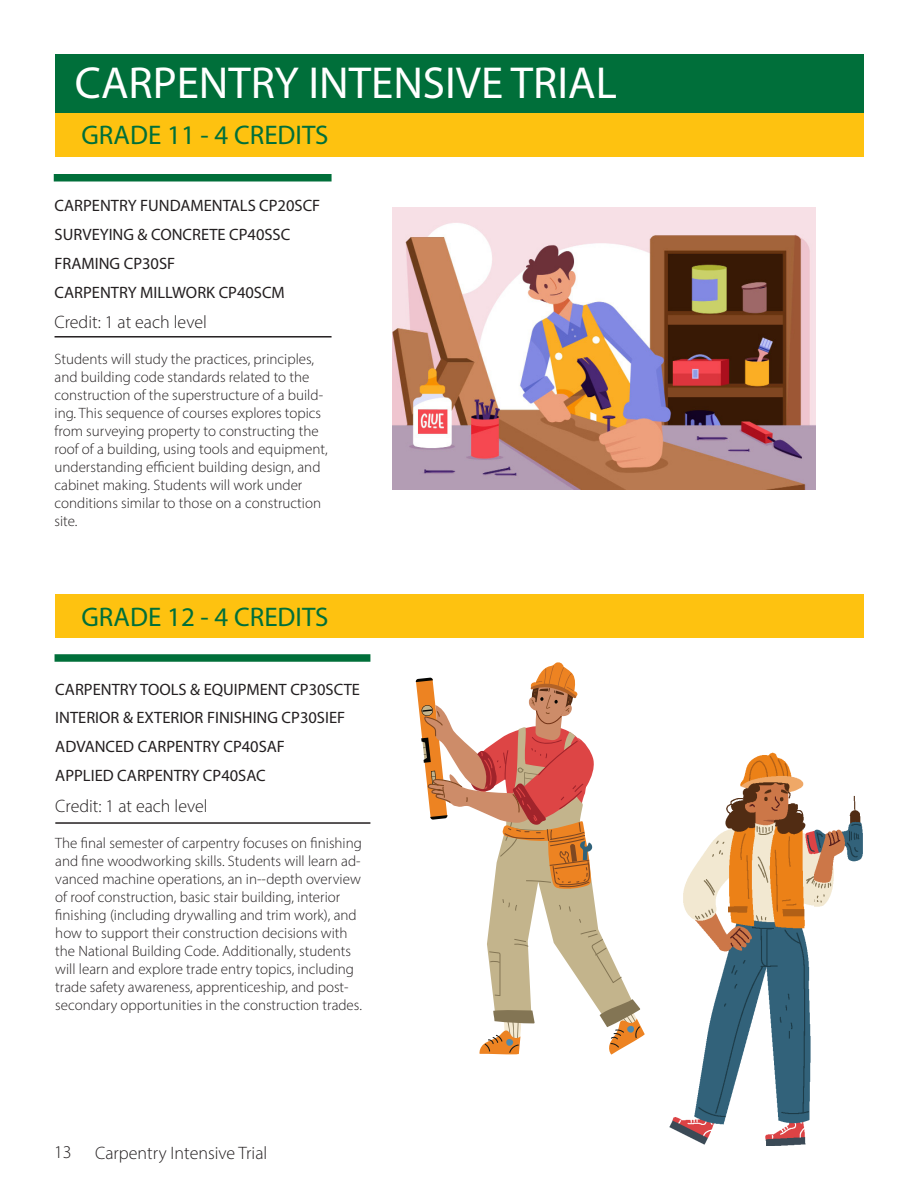
<style>
.page{position:relative;width:918px;height:1188px;background:#fff}
.page>*{position:absolute;margin:0;border:0;box-sizing:border-box;transform-origin:0 0}
.t1{font:45px "Myriad Pro";color:#fff}
.t2{font:27px "Myriad Pro";color:#006f3a}
.Table_of_contents_he{font:300 18px "Myriad Pro";color:#231f20}
.t3{font:16.5px "Myriad Pro";color:#231f20}
.t4{font:300 15px/18px "Myriad Pro";color:#231f20}
</style>
<div class="page">
<div style="left:55px;top:54px;width:808px;height:59px;background:#006f3a"></div>
<div style="left:55px;top:113px;width:808px;height:44px;background:#fec210"></div>
<div style="left:54px;top:174px;width:278px;height:8px;background:#006f3a"></div>
<hr style="left:55px;top:336px;width:277px;height:2px;background:#231f20">
<div style="left:55px;top:595px;width:808px;height:43px;background:#fec210"></div>
<div style="left:55px;top:654px;width:315px;height:8px;background:#006f3a"></div>
<hr style="left:55px;top:822px;width:315px;height:2px;background:#231f20">
<img style="left:393px;top:207px;width:423px;height:282px">
<img style="left:669px;top:803px;width:146px;height:342px">
<img style="left:815px;top:795px;width:48px;height:112px">
<img style="left:730px;top:753px;width:86px;height:50px">
<svg style="left:487px;top:889px;width:141px;height:127px"></svg>
<svg style="left:502px;top:899px;width:15px;height:12px"></svg>
<svg style="left:569px;top:906px;width:2px;height:6px"></svg>
<svg style="left:600px;top:992px;width:45px;height:63px"></svg>
<svg style="left:479px;top:939px;width:56px;height:116px"></svg>
<svg style="left:580px;top:930px;width:42px;height:53px"></svg>
<svg style="left:416px;top:662px;width:178px;height:227px"></svg>
<p class="t1" style="left:75px;top:55px;width:544px">CARPENTRY INTENSIVE TRIAL</p>
<p class="t2" style="left:82px;top:118px;width:249px">GRADE 11 - 4 CREDITS</p>
<p class="t3" style="left:55px;top:196px;width:267px">CARPENTRY FUNDAMENTALS CP20SCF</p>
<p class="t3" style="left:55px;top:224px;width:237px">SURVEYING &amp; CONCRETE CP40SSC</p>
<p class="t3" style="left:55px;top:253px;width:122px">FRAMING CP30SF</p>
<p class="t3" style="left:55px;top:282px;width:232px">CARPENTRY MILLWORK CP40SCM</p>
<p class="Table_of_contents_he" style="left:55px;top:311px;width:154px">Credit: 1 at each level</p>
<p class="t4" style="left:55px;top:350px;width:275px">Students will study the practices, principles, and building code standards related to the construction of the superstructure of a build&shy;ing. This sequence of courses explores topics from surveying property to constructing the roof of a building, using tools and equipment, understanding efficient building design, and cabinet making. Students will work under conditions similar to those on a construction site.</p>
<p class="t2" style="left:82px;top:600px;width:249px">GRADE 12 - 4 CREDITS</p>
<p class="t3" style="left:55px;top:679px;width:306px">CARPENTRY TOOLS &amp; EQUIPMENT CP30SCTE</p>
<p class="t3" style="left:55px;top:708px;width:291px">INTERIOR &amp; EXTERIOR FINISHING CP30SIEF</p>
<p class="t3" style="left:55px;top:736px;width:231px">ADVANCED CARPENTRY CP40SAF</p>
<p class="t3" style="left:55px;top:765px;width:212px">APPLIED CARPENTRY CP40SAC</p>
<p class="Table_of_contents_he" style="left:55px;top:795px;width:154px">Credit: 1 at each level</p>
<p class="t4" style="left:55px;top:833px;width:308px">The final semester of carpentry focuses on finishing and fine woodworking skills. Students will learn ad&shy;vanced machine operations, an in--depth overview of roof construction, basic stair building, interior finishing (including drywalling and trim work), and how to support their construction decisions with the National Building Code. Additionally, students will learn and explore trade entry topics, including trade safety awareness, apprenticeship, and post&shy;secondary opportunities in the construction trades.</p>
<p class="Table_of_contents_he" style="left:54px;top:1141px;width:19px">13</p>
<p class="Table_of_contents_he" style="left:95px;top:1142px;width:174px">Carpentry Intensive Trial</p>
</div>
